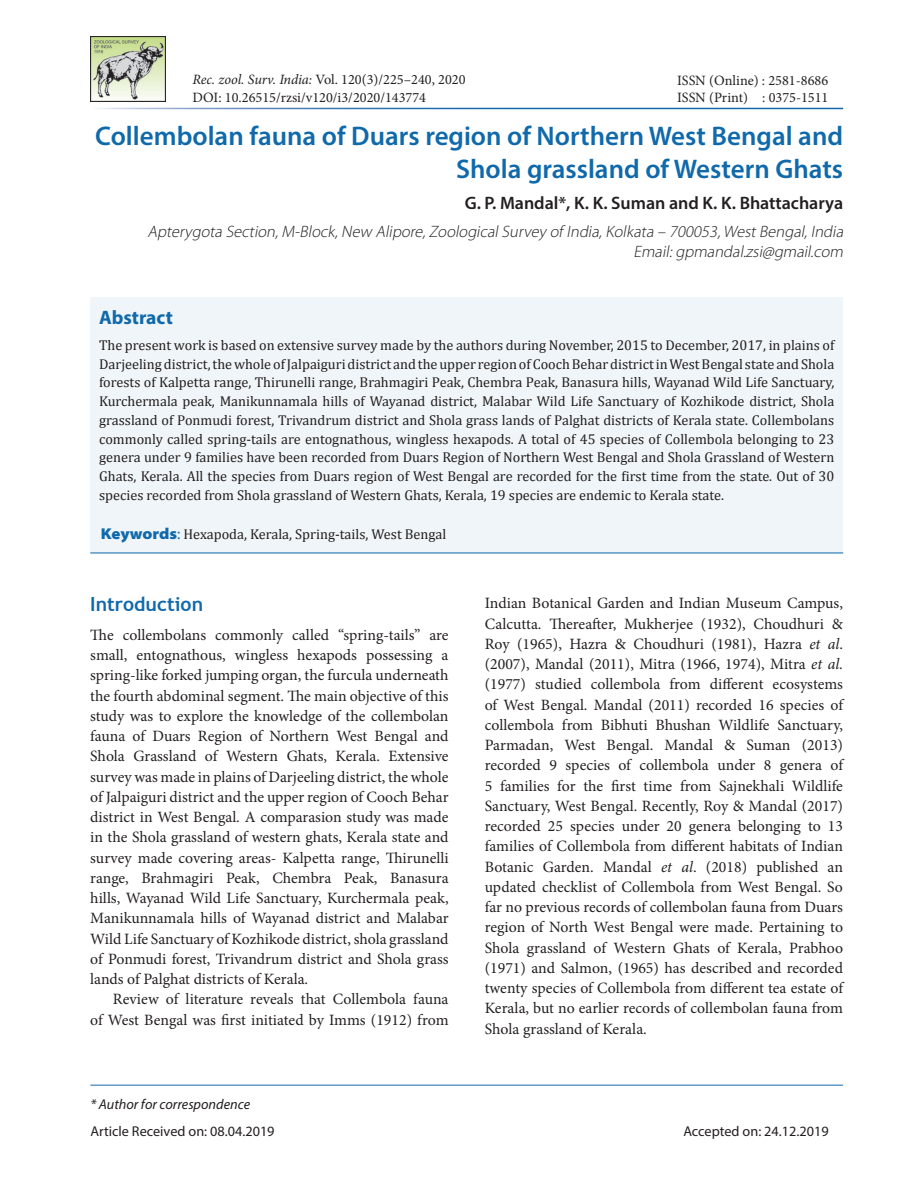
<style>
.page{position:relative;width:918px;height:1188px;background:#fff}
.page>*{position:absolute;margin:0;border:0;box-sizing:border-box;transform-origin:0 0}
.Authors{font:600 27px/33px "Myriad Pro";color:#0f69ab;text-align:right}
.Body_Head{font:700 19.5px "Trebuchet MS";color:#0f69ab}
.Abstract_Header{font:700 19.5px "Myriad Pro";color:#0f69ab}
.Authors-2{font:600 18px "Myriad Pro";color:#231f20}
.Author_Affiliations{font:italic 300 16.5px/19.8px "Myriad Pro";color:#231f20;text-align:right}
.Body_Text_Ind_L{font:15.75px/20.2px "Minion Pro";color:#231f20;text-align:right}
.Body_Text{font:15.75px/20.2px "Minion Pro";color:#231f20;text-align:justify}
.Abstract_Body{font:14.25px/18.8px "Cambria";color:#231f20;text-align:justify}
.t1{font:14.25px/17.1px "Minion Pro";color:#231f20}
.t2{font:14.25px "Myriad Pro";color:#231f20}
.KeywordText{font:14.25px "Cambria";color:#231f20}
.t3{font:italic 14.25px "Myriad Pro";color:#231f20}
.s1{font-style:italic}
.s2{font-family:"Myriad Pro";font-weight:900;font-stretch:semi-expanded;font-size:15.75px;color:#0f69ab}
.s3{font-family:"Myriad Pro";font-size:15.75px;color:#0f69ab}
</style>
<div class="page">
<hr style="left:90px;top:1085px;width:753px;height:1px;background:#0f69ab">
<img style="left:90px;top:36px;width:76px;height:65px">
<div style="left:90px;top:297px;width:753px;height:257px;background:#eff5f8"></div>
<hr style="left:90px;top:553px;width:753px;height:1px;background:#0f69ab">
<p class="t1" style="left:192px;top:71px;width:275px"><span class="s1">Rec. zool. Surv. India:</span> Vol. 120(3)/225–240, 2020<br>DOI: 10.26515/rzsi/v120/i3/2020/143774</p>
<p class="t1" style="left:677px;top:72px;width:153px">ISSN (Online) : 2581-8686<br>ISSN (Print) : 0375-1511</p>
<p class="Authors" style="left:95px;top:119px;width:749px">Collembolan fauna of Duars region of Northern West Bengal and<br>Shola grassland of Western Ghats</p>
<p class="Authors-2" style="left:465px;top:191px;width:380px">G. P. Mandal*, K. K. Suman and K. K. Bhattacharya</p>
<p class="Author_Affiliations" style="left:147px;top:222px;width:700px">Apterygota Section,M-Block,New Alipore,ZoologicalSurvey of India,Kolkata – 700053,WestBengal,India<br>Email:gpmandal.zsi@gmail.com</p>
<p class="Abstract_Header" style="left:99px;top:304px;width:75px">Abstract</p>
<p class="Abstract_Body" style="left:99px;top:335px;width:737px">The present work is based on extensive survey made by the authors during November, 2015 to December, 2017, in plains of Darjeeling district, the whole ofJalpaiguri district and the upper region ofCooch Behar districtin West Bengal state and Shola forests of Kalpetta range, Thirunelli range, Brahmagiri Peak, Chembra Peak, Banasura hills, Wayanad Wild Life Sanctuary, Kurchermala peak, Manikunnamala hills of Wayanad district, Malabar Wild Life Sanctuary of Kozhikode district, Shola grassland of Ponmudi forest, Trivandrum district and Shola grass lands of Palghat districts of Kerala state. Collembolans commonly called spring-tails are entognathous, wingless hexapods. A total of 45 species of Collembola belonging to 23 genera under 9 families have been recorded from Duars Region of Northern West Bengal and Shola Grassland of Western Ghats, Kerala. All the species from Duars region of West Bengal are recorded for the first time from the state. Out of 30 species recorded from Shola grassland of Western Ghats, Kerala, 19 species are endemic to Kerala state.</p>
<p class="KeywordText" style="left:101px;top:526px;width:347px"><span class="s2">Keywords</span><span class="s3">:</span> Hexapoda, Kerala, Spring-tails, West Bengal</p>
<p class="Body_Head" style="left:90px;top:592px;width:114px">Introduction</p>
<p class="Body_Text" style="left:90px;top:625px;width:360px">The collembolans commonly called “spring-tails” are small, entognathous, wingless hexapods possessing a spring-like forked jumping organ, the furcula underneath the fourth abdominal segment. The main objective of this study was to explore the knowledge of the collembolan fauna of Duars Region of Northern West Bengal and Shola Grassland of Western Ghats, Kerala. Extensive survey was made in plains of Darjeeling district, the whole of Jalpaiguri district and the upper region of Cooch Behar district in West Bengal. A comparasion study was made in the Shola grassland of western ghats, Kerala state and survey made covering areas- Kalpetta range, Thirunelli range, Brahmagiri Peak, Chembra Peak, Banasura hills, Wayanad Wild Life Sanctuary, Kurchermala peak, Manikunnamala hills of Wayanad district and Malabar Wild Life Sanctuary of Kozhikode district, shola grassland of Ponmudi forest, Trivandrum district and Shola grass lands of Palghat districts of Kerala.</p>
<p class="Body_Text_Ind_L" style="left:90px;top:989px;width:360px">Review of literature reveals that Collembola fauna<br>of West Bengal was first initiated by Imms (1912) from</p>
<p class="Body_Text_Ind_L" style="left:485px;top:593px;width:360px;text-align:justify">Indian Botanical Garden and Indian Museum Campus, Calcutta. Thereafter, Mukherjee (1932), Choudhuri &amp; Roy (1965), Hazra &amp; Choudhuri (1981), Hazra <span class="s1">et al</span>. (2007), Mandal (2011), Mitra (1966, 1974), Mitra <span class="s1">et al. </span>(1977) studied collembola from different ecosystems of West Bengal. Mandal (2011) recorded 16 species of collembola from Bibhuti Bhushan Wildlife Sanctuary, Parmadan, West Bengal. Mandal &amp; Suman (2013) recorded 9 species of collembola under 8 genera of 5 families for the first time from Sajnekhali Wildlife Sanctuary, West Bengal. Recently, Roy &amp; Mandal (2017) recorded 25 species under 20 genera belonging to 13 families of Collembola from different habitats of Indian Botanic Garden. Mandal <span class="s1">et al</span>. (2018) published an updated checklist of Collembola from West Bengal. So far no previous records of collembolan fauna from Duars region of North West Bengal were made. Pertaining to Shola grassland of Western Ghats of Kerala, Prabhoo (1971) and Salmon, (1965) has described and recorded twenty species of Collembola from different tea estate of Kerala, but no earlier records of collembolan fauna from Shola grassland of Kerala.</p>
<p class="t3" style="left:90px;top:1095px;width:161px">* Author for correspondence</p>
<p class="t2" style="left:90px;top:1123px;width:186px">Article Received on: 08.04.2019</p>
<p class="t2" style="left:683px;top:1123px;width:147px">Accepted on: 24.12.2019</p>
</div>
